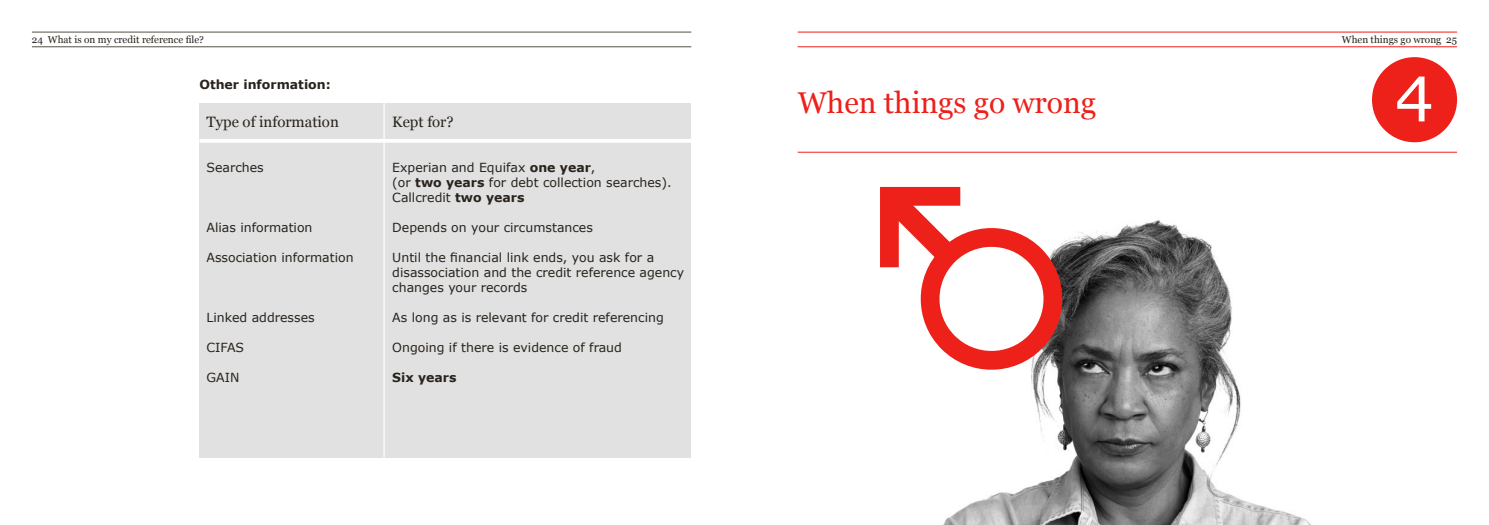
<style>
.page{position:relative;width:1489px;height:525px;background:#fff}
.page>*{position:absolute;margin:0;border:0;box-sizing:border-box;transform-origin:0 0}
.t1{font:61.62px "Verdana";color:#fff}
.t2{font:30px "Georgia";color:#ed201a}
.t3{font:15px "Georgia";color:#28231d}
.t4{font:12.5px/15px "Verdana";color:#28231d}
.t5{font:700 12.5px "Verdana";color:#28231d}
.t6{font:10px "Georgia";color:#28231d}
.s1{font-weight:700}
</style>
<div class="page">
<div style="left:199px;top:103px;width:492px;height:354px;background:#e1e1e1"></div>
<hr style="left:199px;top:139px;width:492px;height:4px;background:#fff">
<hr style="left:383px;top:103px;width:1px;height:354px;background:#fff">
<hr style="left:32px;top:32px;width:659px;height:1px;background:#535046">
<hr style="left:32px;top:47px;width:659px;height:1px;background:#535046">
<hr style="left:797px;top:32px;width:659px;height:1px;background:#ed201a">
<hr style="left:797px;top:47px;width:659px;height:1px;background:#ed201a">
<hr style="left:797px;top:152px;width:659px;height:1px;background:#ed201a">
<div style="left:1371px;top:57px;width:85px;height:85px;background:#ed201a;border-radius:50%"></div>
<img style="left:944px;top:220px;width:366px;height:304px">
<svg style="left:880px;top:186px;width:205px;height:206px"></svg>
<p class="t6" style="left:32px;top:34px;width:173px">24 What is on my credit reference file?</p>
<p class="t5" style="left:199px;top:75px;width:133px">Other information:</p>
<p class="t3" style="left:206px;top:112px;width:134px">Type of information</p>
<p class="t4" style="left:206px;top:159px;width:59px">Searches</p>
<p class="t4" style="left:206px;top:219px;width:108px">Alias information</p>
<p class="t4" style="left:206px;top:249px;width:149px">Association information</p>
<p class="t4" style="left:206px;top:309px;width:110px">Linked addresses</p>
<p class="t4" style="left:206px;top:339px;width:39px">CIFAS</p>
<p class="t4" style="left:206px;top:369px;width:34px">GAIN</p>
<p class="t3" style="left:392px;top:112px;width:63px">Kept for?</p>
<p class="t4" style="left:392px;top:159px;width:281px">Experian and Equifax <span class="s1">one year</span>,<br>(or <span class="s1">two years</span> for debt collection searches).<br>Callcredit <span class="s1">two years</span></p>
<p class="t4" style="left:392px;top:219px;width:202px">Depends on your circumstances</p>
<p class="t4" style="left:392px;top:249px;width:293px">Until the financial link ends, you ask for a disassociation and the credit reference agency changes your records</p>
<p class="t4" style="left:392px;top:309px;width:273px">As long as is relevant for credit referencing</p>
<p class="t4" style="left:392px;top:339px;width:231px">Ongoing if there is evidence of fraud</p>
<p class="t5" style="left:392px;top:368px;width:66px">Six years</p>
<h2 class="t2" style="left:797px;top:84px;width:300px">When things go wrong</h2>
<p class="t6" style="left:1341px;top:34px;width:117px">When things go wrong 25</p>
<h1 class="t1" style="left:1394px;top:57px;width:41px">4</h1>
</div>
